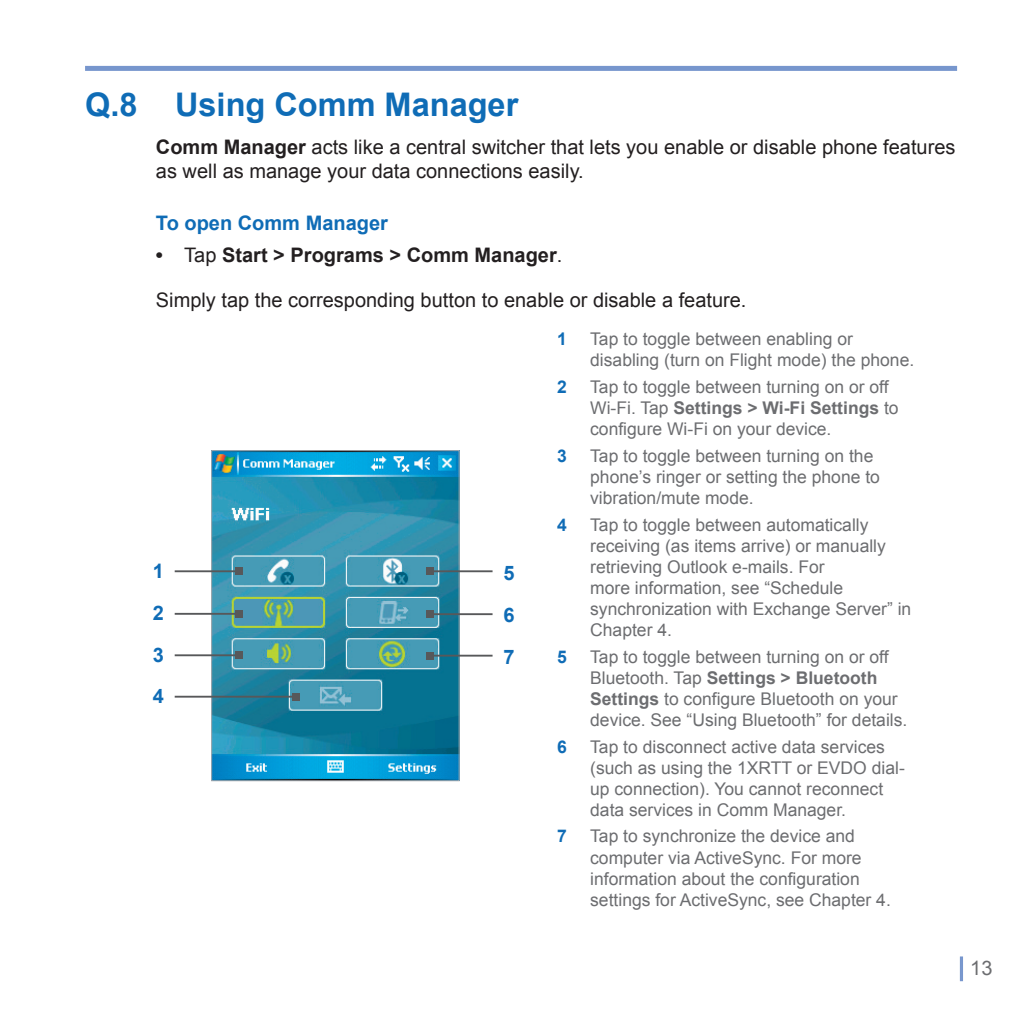
<style>
.page{position:relative;width:1028px;height:1028px;background:#fff}
.page>*{position:absolute;margin:0;border:0;box-sizing:border-box;transform-origin:0 0}
.t1{font:700 32.5px "Arial";color:#0f6cb6}
.t2{font:20px/24px "Arial";color:#231f20}
.t3{font:700 20px "Arial";color:#231f20}
.t4{font:700 20px/42.5px "Arial";color:#0f6cb6}
.t5{font:20px "Arial";color:#6c6d70}
.t6{font:17.5px/21px "Arial";color:#6c6d70}
.t7{font:700 17.5px "Arial";color:#0f6cb6}
.s1{font-weight:700}
.s2{font-weight:400}
.s3{font-size:25px;color:#7796cd}
</style>
<div class="page">
<div style="left:960px;top:956px;width:3px;height:25px;border:1px solid #7796cd"></div>
<div style="left:85px;top:66px;width:872px;height:5px;background:#7796cd"></div>
<img style="left:213px;top:452px;width:244px;height:327px">
<div style="left:211px;top:450px;width:248px;height:331px;border:1px solid #a8a9ad"></div>
<hr style="left:175px;top:570px;width:64px;height:2px;background:#57585a">
<div style="left:235px;top:567px;width:7px;height:8px;background:#57585a"></div>
<hr style="left:175px;top:695px;width:121px;height:2px;background:#57585a">
<div style="left:292px;top:693px;width:8px;height:7px;background:#57585a"></div>
<hr style="left:175px;top:613px;width:64px;height:2px;background:#57585a">
<div style="left:235px;top:610px;width:7px;height:7px;background:#57585a"></div>
<hr style="left:175px;top:654px;width:64px;height:2px;background:#57585a">
<div style="left:235px;top:651px;width:7px;height:8px;background:#57585a"></div>
<hr style="left:430px;top:570px;width:62px;height:2px;background:#57585a">
<div style="left:426px;top:567px;width:7px;height:8px;background:#57585a"></div>
<hr style="left:430px;top:613px;width:62px;height:2px;background:#57585a">
<div style="left:426px;top:610px;width:7px;height:8px;background:#57585a"></div>
<hr style="left:430px;top:654px;width:62px;height:2px;background:#57585a">
<div style="left:426px;top:652px;width:7px;height:7px;background:#57585a"></div>
<h1 class="t1" style="left:85px;top:83px;width:435px">Q.8 Using Comm Manager</h1>
<p class="t2" style="left:156px;top:135px;width:801px"><span class="s1">Comm Manager</span> acts like a central switcher that lets you enable or disable phone features as well as manage your data connections easily.</p>
<p class="t4" style="left:156px;top:203px;width:233px">To open Comm Manager</p>
<p class="t3" style="left:156px;top:241px;width:408px">• <span class="s2">Tap</span> Start &gt; Programs &gt; Comm Manager<span class="s2">.</span></p>
<p class="t2" style="left:156px;top:288px;width:592px">Simply tap the corresponding button to enable or disable a feature.</p>
<p class="t7" style="left:557px;top:327px;width:11px">1</p>
<p class="t6" style="left:590px;top:328px;width:325px">Tap to toggle between enabling or disabling (turn on Flight mode) the phone.</p>
<p class="t7" style="left:557px;top:375px;width:11px">2</p>
<p class="t6" style="left:590px;top:376px;width:310px">Tap to toggle between turning on or off<br>Wi-Fi. Tap <span class="s1">Settings &gt; Wi-Fi Settings</span> to configure Wi-Fi on your device.</p>
<p class="t7" style="left:557px;top:444px;width:11px">3</p>
<p class="t6" style="left:590px;top:445px;width:291px">Tap to toggle between turning on the phone’s ringer or setting the phone to vibration/mute mode.</p>
<p class="t7" style="left:557px;top:513px;width:11px">4</p>
<p class="t6" style="left:590px;top:514px;width:322px">Tap to toggle between automatically receiving (as items arrive) or manually retrieving Outlook e-mails. For<br>more information, see “Schedule synchronization with Exchange Server” in<br>Chapter 4.</p>
<p class="t7" style="left:557px;top:645px;width:11px">5</p>
<p class="t6" style="left:590px;top:646px;width:319px">Tap to toggle between turning on or off Bluetooth. Tap <span class="s1">Settings &gt; Bluetooth Settings</span> to configure Bluetooth on your device. See “Using Bluetooth” for details.</p>
<p class="t7" style="left:557px;top:735px;width:11px">6</p>
<p class="t6" style="left:590px;top:736px;width:316px">Tap to disconnect active data services (such as using the 1XRTT or EVDO dial&shy;up connection). You cannot reconnect data services in Comm Manager.</p>
<p class="t7" style="left:557px;top:824px;width:11px">7</p>
<p class="t6" style="left:590px;top:826px;width:302px">Tap to synchronize the device and computer via ActiveSync. For more information about the configuration settings for ActiveSync, see Chapter 4.</p>
<p class="t4" style="left:153px;top:550px;width:13px">1</p>
<p class="t4" style="left:503px;top:552px;width:13px">5</p>
<p class="t4" style="left:153px;top:592px;width:13px">2</p>
<p class="t4" style="left:503px;top:594px;width:13px">6<br>7</p>
<p class="t4" style="left:153px;top:634px;width:13px">3</p>
<p class="t4" style="left:153px;top:675px;width:13px">4</p>
<p class="t5" style="left:958px;top:955px;width:36px"><span class="s3">|</span> 13</p>
</div>
